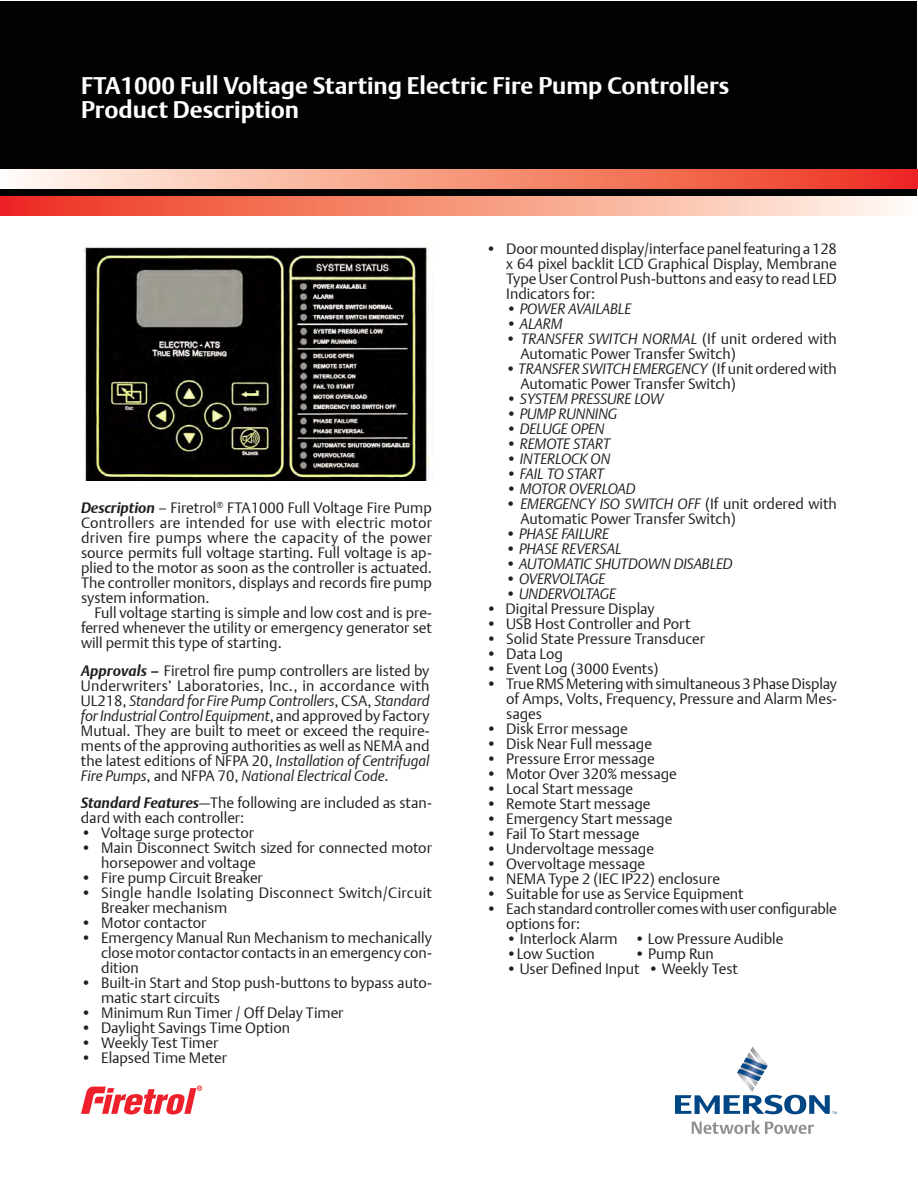
<style>
.page{position:relative;width:918px;height:1188px;background:#fff}
.page>*{position:absolute;margin:0;border:0;box-sizing:border-box;transform-origin:0 0}
.t1{font:700 24px/24px "DTL Argo T";color:#fff}
.t2{font:15px/15px "DTL Argo T Light";color:#231f20}
.t3{font:italic 15px "DTL Argo T Light";color:#231f20}
.t4{font:italic 15px "DTL Argo T Light";letter-spacing:-.02em;color:#231f20}
.t5{font:italic 15px "DTL Argo T Light";letter-spacing:-.025em;color:#231f20}
.s1{font-family:"DTL Argo T";font-weight:700;font-style:italic}
.s2{font-style:italic}
.s3{font-style:normal}
</style>
<div class="page">
<div style="left:1px;top:1px;width:916px;height:205px;background:#010202"></div>
<div style="left:1px;top:170px;width:916px;height:18px;background:linear-gradient(to right,#fffdec,#ed3018)"></div>
<div style="left:1px;top:196px;width:916px;height:19px;background:linear-gradient(to right,#ed3017,#fffdec)"></div>
<svg style="left:675px;top:1047px;width:162px;height:67px"></svg>
<svg style="left:692px;top:1120px;width:122px;height:14px"></svg>
<svg style="left:81px;top:1086px;width:121px;height:28px"></svg>
<img style="left:83px;top:243px;width:351px;height:238px">
<h1 class="t1" style="left:81px;top:73px;width:650px">FTA1000 Full Voltage Starting Electric Fire Pump Controllers<br>Product Description</h1>
<p class="t2" style="left:81px;top:500px;width:353px;text-align:justify"><span class="s1">Description</span> – Firetrol<sup>®</sup> FTA1000 Full Voltage Fire Pump Controllers are intended for use with electric motor driven fire pumps where the capacity of the power source permits full voltage starting. Full voltage is ap&shy;plied to the motor as soon as the controller is actuated.<br>The controller monitors, displays and records fire pump system information.</p>
<p class="t2" style="left:81px;top:605px;width:353px;text-align:justify;text-indent:13px">Full voltage starting is simple and low cost and is pre&shy;ferred whenever the utility or emergency generator set will permit this type of starting.</p>
<p class="t2" style="left:81px;top:663px;width:350px;text-align:justify"><span class="s1">Approvals –</span> Firetrol fire pump controllers are listed by Underwriters’ Laboratories, Inc., in accordance with UL218, <span class="s2">Standard for Fire Pump Controllers</span>, CSA, <span class="s2">Standard for Industrial Control Equipment</span>, and approved by Factory Mutual. They are built to meet or exceed the require&shy;ments of the approving authorities as well as NEMA and the latest editions of NFPA 20, <span class="s2">Installation of Centrifugal Fire Pumps</span>, and NFPA 70, <span class="s2">National Electrical Code</span>.</p>
<p class="t2" style="left:81px;top:795px;width:353px"><span class="s1">Standard Features</span>—The following are included as stan&shy;dard with each controller:</p>
<p class="t2" style="left:81px;top:825px;width:175px">• Voltage surge protector</p>
<p class="t2" style="left:101px;top:840px;width:332px;text-indent:-20px">• Main Disconnect Switch sized for connected motor horsepower and voltage</p>
<p class="t2" style="left:81px;top:870px;width:183px">• Fire pump Circuit Breaker</p>
<p class="t2" style="left:101px;top:885px;width:332px;text-indent:-20px">• Single handle Isolating Disconnect Switch/Circuit<br>Breaker mechanism</p>
<p class="t2" style="left:81px;top:915px;width:127px">• Motor contactor</p>
<p class="t2" style="left:101px;top:930px;width:332px;text-align:justify;text-indent:-20px">• Emergency Manual Run Mechanism to mechanically close motor contactor contacts in an emergency con&shy;dition</p>
<p class="t2" style="left:101px;top:975px;width:332px;text-indent:-20px">• Built-in Start and Stop push-buttons to bypass auto&shy;matic start circuits</p>
<p class="t2" style="left:81px;top:1005px;width:264px">• Minimum Run Timer / Off Delay Timer</p>
<p class="t2" style="left:81px;top:1020px;width:211px">• Daylight Savings Time Option</p>
<p class="t2" style="left:81px;top:1035px;width:139px">• Weekly Test Timer</p>
<p class="t2" style="left:81px;top:1050px;width:148px">• Elapsed Time Meter</p>
<p class="t2" style="left:506px;top:241px;width:332px;text-align:justify;text-indent:-20px">• Door mounted display/interface panel featuring a 128 x 64 pixel backlit LCD Graphical Display, Membrane Type User Control Push-buttons and easy to read LED Indicators for:</p>
<p class="t3" style="left:506px;top:300px;width:126px"><span class="s3">•</span> POWER AVAILABLE</p>
<p class="t3" style="left:506px;top:315px;width:58px"><span class="s3">•</span> ALARM</p>
<p class="t2" style="left:520px;top:331px;width:318px;text-indent:-15px">• <span class="s2">TRANSFER SWITCH NORMAL</span> (If unit ordered with<br>Automatic Power Transfer Switch)</p>
<p class="t2" style="left:520px;top:361px;width:318px;text-indent:-15px">• <span class="s2">TRANSFER SWITCH EMERGENCY</span> (If unit ordered with<br>Automatic Power Transfer Switch)</p>
<p class="t3" style="left:506px;top:390px;width:159px"><span class="s3">•</span> SYSTEM PRESSURE LOW</p>
<p class="t3" style="left:506px;top:405px;width:113px"><span class="s3">•</span> PUMP RUNNING</p>
<p class="t3" style="left:506px;top:420px;width:100px"><span class="s3">•</span> DELUGE OPEN</p>
<p class="t3" style="left:506px;top:435px;width:106px"><span class="s3">•</span> REMOTE START</p>
<p class="t3" style="left:506px;top:450px;width:106px"><span class="s3">•</span> INTERLOCK ON</p>
<p class="t3" style="left:506px;top:465px;width:99px"><span class="s3">•</span> FAIL TO START</p>
<p class="t3" style="left:506px;top:480px;width:131px"><span class="s3">•</span> MOTOR OVERLOAD</p>
<p class="t2" style="left:521px;top:496px;width:318px;text-indent:-15px">• <span class="s2">EMERGENCY ISO SWITCH OFF</span> (If unit ordered with<br>Automatic Power Transfer Switch)</p>
<p class="t3" style="left:506px;top:525px;width:105px"><span class="s3">•</span> PHASE FAILURE</p>
<p class="t3" style="left:506px;top:540px;width:118px"><span class="s3">•</span> PHASE REVERSAL</p>
<p class="t3" style="left:506px;top:555px;width:229px"><span class="s3">•</span> AUTOMATIC SHUTDOWN DISABLED</p>
<p class="t5" style="left:506px;top:570px;width:101px"><span class="s3">•</span> OVERVOLTAGE</p>
<p class="t4" style="left:506px;top:585px;width:112px"><span class="s3">•</span> UNDERVOLTAGE</p>
<p class="t2" style="left:486px;top:601px;width:170px">• Digital Pressure Display</p>
<p class="t2" style="left:486px;top:616px;width:206px">• USB Host Controller and Port</p>
<p class="t2" style="left:486px;top:631px;width:220px">• Solid State Pressure Transducer</p>
<p class="t2" style="left:486px;top:646px;width:79px">• Data Log</p>
<p class="t2" style="left:486px;top:661px;width:174px">• Event Log (3000 Events)</p>
<p class="t2" style="left:506px;top:676px;width:332px;text-align:justify;text-indent:-20px">• True RMS Metering with simultaneous 3 Phase Display of Amps, Volts, Frequency, Pressure and Alarm Mes&shy;sages</p>
<p class="t2" style="left:486px;top:721px;width:144px">• Disk Error message</p>
<p class="t2" style="left:486px;top:736px;width:168px">• Disk Near Full message</p>
<p class="t2" style="left:486px;top:751px;width:170px">• Pressure Error message</p>
<p class="t2" style="left:486px;top:766px;width:193px">• Motor Over 320% message</p>
<p class="t2" style="left:486px;top:781px;width:149px">• Local Start message</p>
<p class="t2" style="left:486px;top:796px;width:166px">• Remote Start message</p>
<p class="t2" style="left:486px;top:811px;width:188px">• Emergency Start message</p>
<p class="t2" style="left:486px;top:826px;width:155px">• Fail To Start message</p>
<p class="t2" style="left:486px;top:841px;width:170px">• Undervoltage message</p>
<p class="t2" style="left:486px;top:856px;width:161px">• Overvoltage message</p>
<p class="t2" style="left:486px;top:871px;width:236px">• NEMA Type 2 (IEC IP22) enclosure</p>
<p class="t2" style="left:486px;top:886px;width:259px">• Suitable for use as Service Equipment</p>
<p class="t2" style="left:506px;top:901px;width:332px;text-indent:-20px">• Each standard controller comes with user configurable options for:</p>
<p class="t2" style="left:506px;top:931px;width:279px">• Interlock Alarm • Low Pressure Audible</p>
<p class="t2" style="left:506px;top:946px;width:90px">•Low Suction</p>
<p class="t2" style="left:634px;top:946px;width:81px">• Pump Run</p>
<p class="t2" style="left:506px;top:961px;width:233px">• User Defined Input • Weekly Test</p>
</div>
